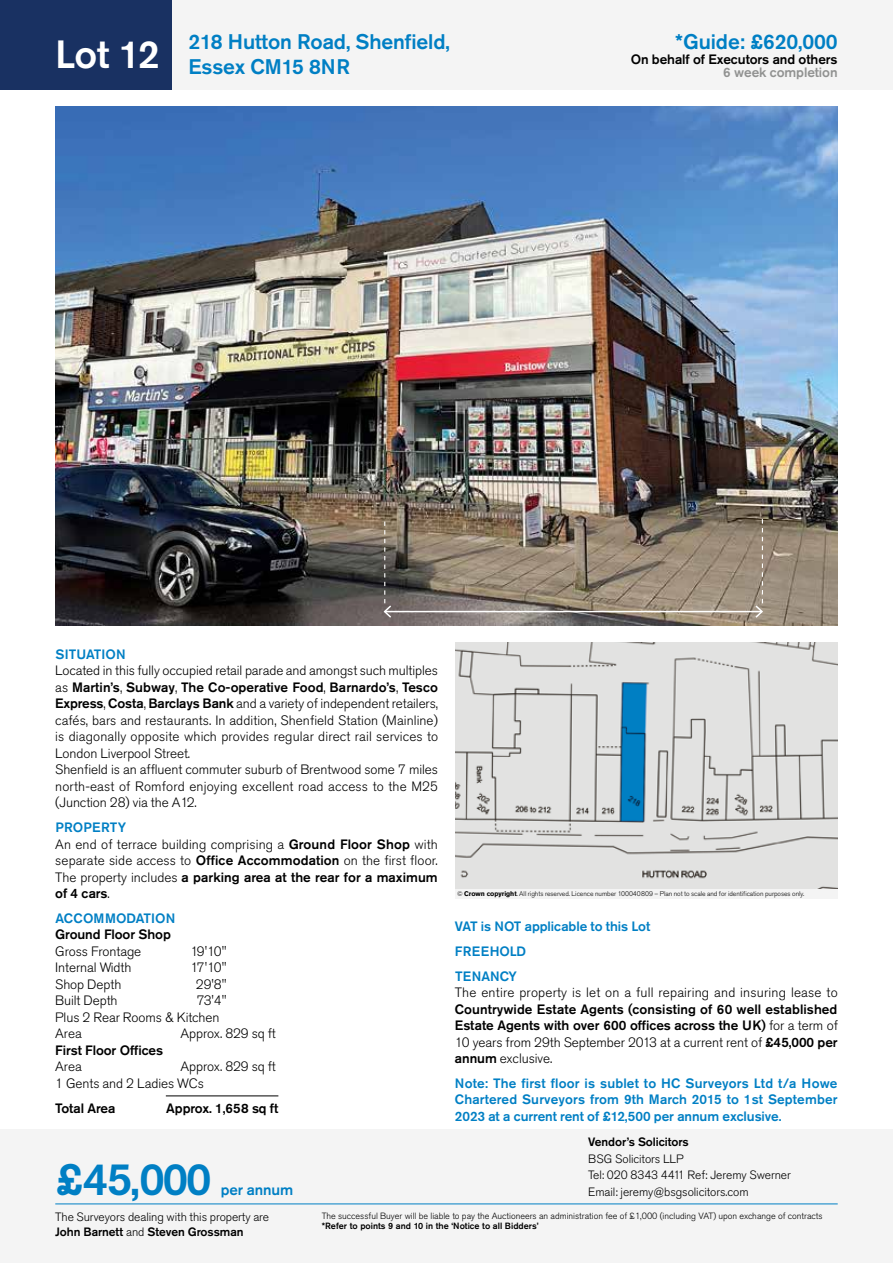
<style>
.page{position:relative;width:893px;height:1263px;background:#fff}
.page>*{position:absolute;margin:0;border:0;box-sizing:border-box;transform-origin:0 0}
.t1{font:500 45px "Akzidenz Grotesk Pro";color:#007fc4}
.t2{font:500 21px/25.2px "Akzidenz Grotesk Pro";letter-spacing:-.005em;color:#007fc4}
.t3{font:500 15px "Akzidenz Grotesk Pro";letter-spacing:-.005em;color:#007fc4}
.t4{font:300 13.5px/16.5px "Akzidenz Grotesk Pro";letter-spacing:-.005em;color:#000}
.t5{font:500 13.5px/16.5px "Akzidenz Grotesk Pro";letter-spacing:-.005em;color:#000;text-align:justify}
.t6{font:500 13.5px/24.8px "Akzidenz Grotesk Pro";letter-spacing:-.005em;color:#007fc4}
.t7{font:300 13.5px "Akzidenz Grotesk Pro";letter-spacing:.015em;color:#000}
.t8{font:500 13.5px "Akzidenz Grotesk Pro";letter-spacing:-.005em;color:#919291}
.t9{font:300 12px/15px "Akzidenz Grotesk Pro";letter-spacing:-.005em;color:#000}
.t10{font:500 12px "Akzidenz Grotesk Pro";letter-spacing:-.005em;color:#000}
.t11{font:300 9px "Akzidenz Grotesk Pro";color:#000}
.t12{font:500 9px "Akzidenz Grotesk Pro";color:#000}
.t13{font:300 6.75px "Akzidenz Grotesk Pro";letter-spacing:-.005em;color:#000}
.s1{font-weight:500}
.s2{font-weight:500;color:#007fc4}
.s3{font-weight:700}
.s4{font-weight:300}
</style>
<div class="page">
<div style="left:0;top:0;width:893px;height:89px;background:#f4f4f4"></div>
<div style="left:0;top:1129px;width:893px;height:134px;background:#f4f4f4"></div>
<div style="left:0;top:0;width:171px;height:89px;background:#193162"></div>
<hr style="left:55px;top:1203px;width:783px;height:1px;background:#007fc4">
<img style="left:55px;top:106px;width:783px;height:520px">
<hr style="left:166px;top:1095px;width:112px;height:1px;background:#000">
<hr style="left:385px;top:611px;width:377px;height:1px;background:#fff">
<svg style="left:382px;top:522px;width:11px;height:97px"></svg>
<svg style="left:754px;top:519px;width:10px;height:100px"></svg>
<img style="left:455px;top:642px;width:383px;height:247px">
<div style="left:455px;top:889px;width:383px;height:9px;background:#f4f4f4"></div>
<h2 class="t2" style="left:55px;top:29px;width:396px;text-indent:133px">218 Hutton Road, Shenfield,<br><sup>Lot</sup> <sup>12</sup> Essex CM15 8NR</h2>
<h2 class="t2" style="left:675px;top:29px;width:164px">*Guide: £620,000</h2>
<p class="t5" style="left:631px;top:51px;width:208px">On behalf of Executors and others</p>
<p class="t8" style="left:723px;top:64px;width:116px">6 week completion</p>
<p class="t6" style="left:55px;top:642px;width:72px">SITUATION</p>
<p class="t4" style="left:55px;top:662px;width:384px">Located in this fully occupied retail parade and amongst such multiples as <span class="s1">Martin’s</span>, <span class="s1">Subway</span>, <span class="s1">The Co-operative Food</span>, <span class="s1">Barnardo’s</span>, <span class="s1">Tesco Express</span>, <span class="s1">Costa</span>, <span class="s1">Barclays Bank</span> and a variety of independent retailers, cafés, bars and restaurants. In addition, Shenfield Station (Mainline) is diagonally opposite which provides regular direct rail services to London Liverpool Street.<br>Shenfield is an affluent commuter suburb of Brentwood some 7 miles north-east of Romford enjoying excellent road access to the M25 (Junction 28) via the A12.</p>
<p class="t4" style="left:55px;top:819px;width:384px"><span class="s2">PROPERTY<br></span>An end of terrace building comprising a <span class="s1">Ground Floor Shop</span> with separate side access to <span class="s1">Office Accommodation</span> on the first floor.<br>The property includes <span class="s1">a parking area at the rear for a maximum of 4 cars</span>.</p>
<p class="t6" style="left:55px;top:906px;width:121px">ACCOMMODATION</p>
<p class="t5" style="left:55px;top:926px;width:117px">Ground Floor Shop</p>
<p class="t4" style="left:55px;top:943px;width:88px">Gross Frontage</p>
<p class="t4" style="left:190px;top:943px;width:38px">19'10"</p>
<p class="t4" style="left:55px;top:959px;width:78px">Internal Width</p>
<p class="t4" style="left:191px;top:959px;width:37px">17'10"</p>
<p class="t4" style="left:55px;top:976px;width:68px">Shop Depth</p>
<p class="t4" style="left:196px;top:976px;width:32px">29'8"</p>
<p class="t4" style="left:55px;top:992px;width:64px">Built Depth</p>
<p class="t4" style="left:55px;top:992px;width:173px;text-indent:142px">73'4"<br>Plus 2 Rear Rooms &amp; Kitchen<br>Area</p>
<p class="t4" style="left:181px;top:1025px;width:97px">Approx. 829 sq ft</p>
<p class="t5" style="left:55px;top:1042px;width:109px">First Floor Offices</p>
<p class="t4" style="left:55px;top:1058px;width:28px">Area</p>
<p class="t4" style="left:55px;top:1058px;width:222px;text-indent:125px">Approx. 829 sq ft<br>1 Gents and 2 Ladies WCs</p>
<p class="t5" style="left:55px;top:1099px;width:62px">Total Area</p>
<p class="t5" style="left:166px;top:1099px;width:113px">Approx. 1,658 sq ft</p>
<p class="t13" style="left:457px;top:889px;width:349px">© <span class="s3">Crown copyright</span>. All rights reserved. Licence number 100040809 – Plan not to scale and for identification purposes only.</p>
<p class="t6" style="left:455px;top:914px;width:197px">VAT is NOT applicable to this Lot<br>FREEHOLD<br>TENANCY</p>
<p class="t7" style="left:455px;top:984px;width:384px">The entire property is let on a full repairing and insuring lease to</p>
<p class="t5" style="left:455px;top:1000px;width:384px">Countrywide Estate Agents (consisting of 60 well established Estate Agents with over 600 offices across the UK) <span class="s4">for a term of 10 years from 29th September 2013 at a current rent of</span> £45,000 per annum <span class="s4">exclusive.</span></p>
<p class="t6" style="left:455px;top:1075px;width:384px;line-height:16.5px;text-align:justify">Note: The first floor is sublet to HC Surveyors Ltd t/a Howe Chartered Surveyors from 9th March 2015 to 1st September 2023 at a current rent of £12,500 per annum exclusive.</p>
<h1 class="t1" style="left:55px;top:1150px;width:158px">£45,000</h1>
<p class="t10" style="left:588px;top:1134px;width:102px">Vendor’s Solicitors</p>
<p class="t9" style="left:588px;top:1150px;width:204px;line-height:16.5px">BSG Solicitors LLP<br>Tel: 020 8343 4411 Ref: Jeremy Swerner</p>
<p class="t3" style="left:221px;top:1180px;width:74px">per annum</p>
<p class="t9" style="left:588px;top:1184px;width:162px">Email: jeremy@bsgsolicitors.com</p>
<p class="t9" style="left:55px;top:1209px;width:215px">The Surveyors dealing with this property are<br><span class="s1">John Barnett</span> and <span class="s1">Steven Grossman</span></p>
<p class="t11" style="left:322px;top:1209px;width:502px">The successful Buyer will be liable to pay the Auctioneers an administration fee of £1,000 (including VAT) upon exchange of contracts</p>
<p class="t12" style="left:322px;top:1220px;width:218px">*Refer to points 9 and 10 in the ‘Notice to all Bidders’</p>
</div>
